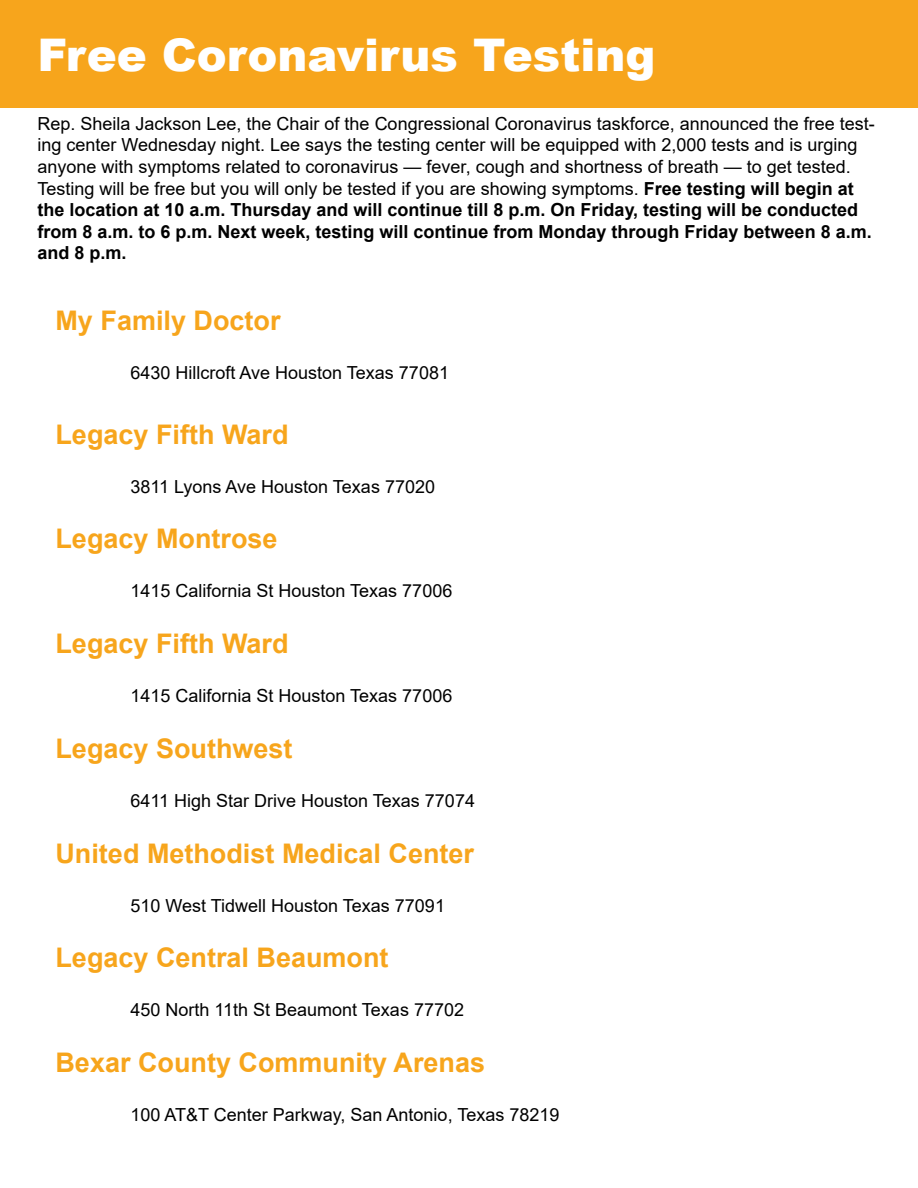
<style>
.page{position:relative;width:918px;height:1188px;background:#fff}
.page>*{position:absolute;margin:0;border:0;box-sizing:border-box;transform-origin:0 0}
.t1{font:900 45px "Arial";color:#fff}
.t2{font:700 27px "Arial";color:#f7a51c}
.t3{font:18px/21.6px "Arial";color:#000}
.s1{font-weight:700}
</style>
<div class="page">
<div style="left:0;top:0;width:918px;height:108px;background:#f7a51c"></div>
<h1 class="t1" style="left:38px;top:22px;width:619px">Free Coronavirus Testing</h1>
<p class="t3" style="left:37px;top:113px;width:839px">Rep. Sheila Jackson Lee, the Chair of the Congressional Coronavirus taskforce, announced the free test&shy;ing center Wednesday night. Lee says the testing center will be equipped with 2,000 tests and is urging anyone with symptoms related to coronavirus — fever, cough and shortness of breath — to get tested.<br>Testing will be free but you will only be tested if you are showing symptoms. <span class="s1">Free testing will begin at the location at 10 a.m. Thursday and will continue till 8 p.m. On Friday, testing will be conducted from 8 a.m. to 6 p.m. Next week, testing will continue from Monday through Friday between 8 a.m. and 8 p.m.</span></p>
<h2 class="t2" style="left:56px;top:302px;width:227px">My Family Doctor</h2>
<p class="t3" style="left:130px;top:362px;width:320px">6430 Hillcroft Ave Houston Texas 77081</p>
<h2 class="t2" style="left:56px;top:415px;width:235px">Legacy Fifth Ward</h2>
<p class="t3" style="left:130px;top:475px;width:306px">3811 Lyons Ave Houston Texas 77020</p>
<h2 class="t2" style="left:56px;top:520px;width:224px">Legacy Montrose</h2>
<p class="t3" style="left:130px;top:580px;width:323px">1415 California St Houston Texas 77006</p>
<h2 class="t2" style="left:56px;top:625px;width:235px">Legacy Fifth Ward</h2>
<p class="t3" style="left:130px;top:685px;width:323px">1415 California St Houston Texas 77006</p>
<h2 class="t2" style="left:56px;top:729px;width:239px">Legacy Southwest</h2>
<p class="t3" style="left:130px;top:790px;width:346px">6411 High Star Drive Houston Texas 77074</p>
<h2 class="t2" style="left:56px;top:834px;width:420px">United Methodist Medical Center</h2>
<p class="t3" style="left:130px;top:894px;width:316px">510 West Tidwell Houston Texas 77091</p>
<h2 class="t2" style="left:56px;top:939px;width:335px">Legacy Central Beaumont</h2>
<p class="t3" style="left:130px;top:999px;width:335px">450 North 11th St Beaumont Texas 77702</p>
<h2 class="t2" style="left:56px;top:1044px;width:431px">Bexar County Community Arenas</h2>
<p class="t3" style="left:130px;top:1104px;width:430px">100 AT&amp;T Center Parkway, San Antonio, Texas 78219</p>
</div>
